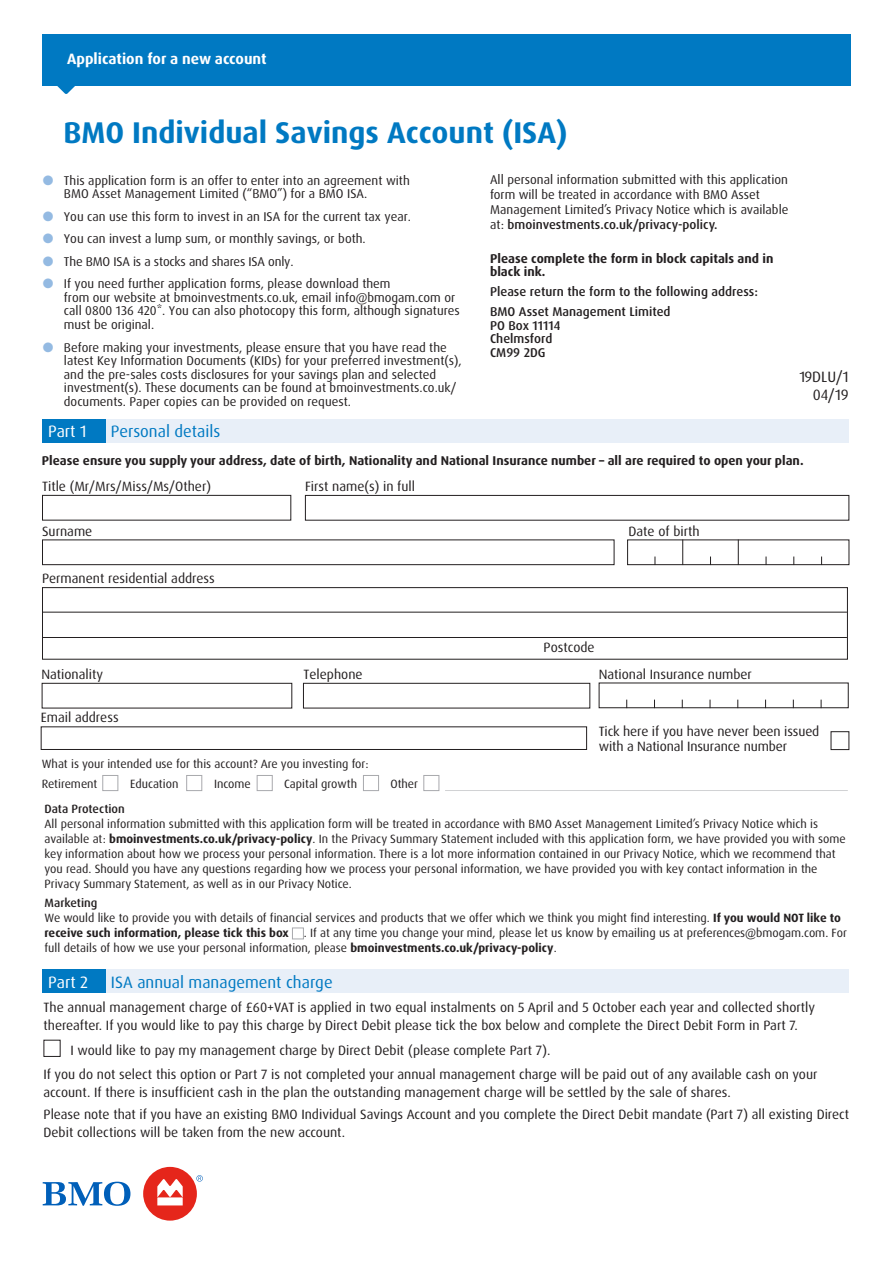
<style>
.page{position:relative;width:893px;height:1263px;background:#fff}
.page>*{position:absolute;margin:0;border:0;box-sizing:border-box;transform-origin:0 0}
.t1{font:700 30px "Dax Pro";color:#0079c2}
.t2{font:16.5px "Dax Pro";color:#0079c2}
.t3{font:16.5px "Dax Pro";color:#fff}
.Header_date{font:700 15px "Dax Pro";color:#fff}
.t4{font:15px "Dax Pro";color:#231f20}
.App_form_body_copy{font:13.5px/18px "Dax Pro";color:#231f20}
.Intro_text{font:12.75px/13.5px "Dax Pro";color:#231f20}
.App_form_sub_section{font:700 12.75px/13.5px "Dax Pro";color:#231f20}
.t5{font:500 12.75px "Dax Pro";color:#231f20}
.App_form_body_copy-2{font:12px/15px "Dax Pro";color:#231f20}
.Text__1mm_space{font:12px "Dax Pro";color:#231f20}
.App_form_body_copy-3{font:500 12px "Dax Pro";color:#231f20}
.s1{color:#94bae2}
.s2{font-weight:500}
.s3{font-weight:700}
</style>
<div class="page">
<div style="left:42px;top:34px;width:809px;height:52px;background:#0079c2"></div>
<svg style="left:57px;top:86px;width:18px;height:8px"></svg>
<div style="left:105px;top:970px;width:744px;height:23px;background:#e8eff8"></div>
<div style="left:42px;top:970px;width:64px;height:23px;background:#0079c2"></div>
<div style="left:105px;top:420px;width:744px;height:23px;background:#e8eff8"></div>
<div style="left:42px;top:420px;width:63px;height:23px;background:#0079c2"></div>
<div style="left:42px;top:495px;width:249px;height:25px;border:1px solid #231f20"></div>
<div style="left:305px;top:495px;width:544px;height:25px;border:1px solid #231f20"></div>
<div style="left:42px;top:539px;width:572px;height:26px;border:1px solid #231f20"></div>
<div style="left:42px;top:587px;width:806px;height:73px;border:1px solid #231f20"></div>
<hr style="left:42px;top:612px;width:805px;height:1px;background:#231f20">
<hr style="left:42px;top:637px;width:805px;height:1px;background:#231f20">
<div style="left:303px;top:683px;width:287px;height:25px;border:1px solid #231f20"></div>
<div style="left:627px;top:539px;width:222px;height:26px;border:1px solid #231f20"></div>
<svg style="left:738px;top:539px;width:1px;height:26px"></svg>
<svg style="left:682px;top:539px;width:1px;height:26px"></svg>
<div style="left:831px;top:731px;width:18px;height:19px;border:1px solid #231f20"></div>
<div style="left:41px;top:726px;width:546px;height:24px;border:1px solid #231f20"></div>
<div style="left:363px;top:775px;width:16px;height:16px;border:1px solid #a8a9ad"></div>
<div style="left:186px;top:775px;width:16px;height:16px;border:1px solid #a8a9ad"></div>
<div style="left:102px;top:775px;width:16px;height:16px;border:1px solid #a8a9ad"></div>
<div style="left:257px;top:775px;width:16px;height:16px;border:1px solid #a8a9ad"></div>
<hr style="left:445px;top:790px;width:403px;height:1px;background:#d1d2d4">
<div style="left:423px;top:775px;width:16px;height:16px;border:1px solid #a8a9ad"></div>
<div style="left:292px;top:928px;width:12px;height:11px;border:1px solid #a8a9ad"></div>
<div style="left:599px;top:683px;width:250px;height:25px;border:1px solid #231f20"></div>
<div style="left:42px;top:683px;width:250px;height:25px;border:1px solid #231f20"></div>
<div style="left:143px;top:1167px;width:54px;height:53px;background:#e5261b;border-radius:50%"></div>
<svg style="left:43px;top:1182px;width:87px;height:24px"></svg>
<svg style="left:196px;top:1175px;width:7px;height:6px"></svg>
<svg style="left:157px;top:1179px;width:26px;height:26px"></svg>
<p class="Header_date" style="left:67px;top:49px;width:201px">Application for a new account</p>
<p class="t1" style="left:63px;top:113px;width:506px">BMO Individual Savings Account (ISA)</p>
<p class="Intro_text" style="left:64px;top:173px;width:347px;text-indent:-21px"><span class="s1">●</span> This application form is an offer to enter into an agreement with<br>BMO Asset Management Limited (“BMO”) for a BMO ISA.</p>
<p class="Intro_text" style="left:43px;top:210px;width:370px"><span class="s1">●</span> You can use this form to invest in an ISA for the current tax year.</p>
<p class="Intro_text" style="left:43px;top:232px;width:325px"><span class="s1">●</span> You can invest a lump sum, or monthly savings, or both.</p>
<p class="Intro_text" style="left:43px;top:255px;width:252px"><span class="s1">●</span> The BMO ISA is a stocks and shares ISA only.</p>
<p class="Intro_text" style="left:64px;top:277px;width:397px;text-indent:-21px"><span class="s1">●</span> If you need further application forms, please download them<br>from our website at bmoinvestments.co.uk, email info@bmogam.com or call 0800 136 420*. You can also photocopy this form, although signatures must be original.</p>
<p class="Intro_text" style="left:64px;top:340px;width:399px;text-indent:-21px"><span class="s1">●</span> Before making your investments, please ensure that you have read the latest Key Information Documents (KIDs) for your preferred investment(s), and the pre-sales costs disclosures for your savings plan and selected investment(s). These documents can be found at bmoinvestments.co.uk/ documents. Paper copies can be provided on request.</p>
<p class="Intro_text" style="left:490px;top:172px;width:300px;line-height:15px">All personal information submitted with this application form will be treated in accordance with BMO Asset Management Limited’s Privacy Notice which is available at: <span class="s2">bmoinvestments.co.uk/privacy-policy.</span></p>
<p class="App_form_sub_section" style="left:490px;top:252px;width:285px">Please complete the form in block capitals and in black ink.</p>
<p class="t5" style="left:490px;top:283px;width:269px">Please return the form to the following address:</p>
<p class="t5" style="left:490px;top:303px;width:182px">BMO Asset Management Limited</p>
<p class="t5" style="left:490px;top:317px;width:72px">PO Box 11114</p>
<p class="t5" style="left:490px;top:330px;width:64px">Chelmsford</p>
<p class="t5" style="left:490px;top:344px;width:57px">CM99 2DG</p>
<p class="t3" style="left:48px;top:421px;width:40px">Part 1</p>
<p class="t2" style="left:111px;top:421px;width:111px">Personal details</p>
<p class="t4" style="left:799px;top:367px;width:51px">19DLU/1</p>
<p class="t4" style="left:813px;top:385px;width:38px">04/19</p>
<p class="App_form_sub_section" style="left:42px;top:454px;width:763px">Please ensure you supply your address, date of birth, Nationality and National Insurance number – all are required to open your plan.</p>
<p class="App_form_body_copy" style="left:42px;top:477px;width:170px">Title (Mr/Mrs/Miss/Ms/Other)</p>
<p class="App_form_body_copy" style="left:305px;top:477px;width:112px">First name(s) in full</p>
<p class="App_form_body_copy" style="left:42px;top:522px;width:52px">Surname</p>
<p class="App_form_body_copy" style="left:42px;top:569px;width:174px">Permanent residential address</p>
<p class="App_form_body_copy" style="left:628px;top:522px;width:73px">Date of birth</p>
<p class="App_form_body_copy" style="left:544px;top:639px;width:53px">Postcode</p>
<p class="App_form_body_copy" style="left:42px;top:665px;width:63px">Nationality</p>
<p class="App_form_body_copy" style="left:41px;top:708px;width:79px">Email address</p>
<p class="Text__1mm_space" style="left:42px;top:756px;width:328px">What is your intended use for this account? Are you investing for:</p>
<p class="Text__1mm_space" style="left:42px;top:776px;width:57px">Retirement</p>
<p class="Text__1mm_space" style="left:130px;top:776px;width:50px">Education</p>
<p class="Text__1mm_space" style="left:214px;top:776px;width:38px">Income</p>
<p class="Text__1mm_space" style="left:284px;top:776px;width:74px">Capital growth</p>
<p class="Text__1mm_space" style="left:390px;top:776px;width:29px">Other</p>
<p class="App_form_body_copy-3" style="left:45px;top:801px;width:82px">Data Protection</p>
<p class="App_form_body_copy-2" style="left:45px;top:816px;width:803px">All personal information submitted with this application form will be treated in accordance with BMO Asset Management Limited’s Privacy Notice which is available at: <span class="s3">bmoinvestments.co.uk/privacy-policy</span>. In the Privacy Summary Statement included with this application form, we have provided you with some key information about how we process your personal information. There is a lot more information contained in our Privacy Notice, which we recommend that you read. Should you have any questions regarding how we process your personal information, we have provided you with key contact information in the Privacy Summary Statement, as well as in our Privacy Notice.</p>
<p class="App_form_body_copy-3" style="left:45px;top:895px;width:54px">Marketing</p>
<p class="App_form_body_copy-2" style="left:45px;top:910px;width:798px">We would like to provide you with details of financial services and products that we offer which we think you might find interesting. <span class="s3">If you would NOT like to receive such information, please tick this box</span></p>
<p class="App_form_body_copy" style="left:304px;top:665px;width:61px">Telephone</p>
<p class="App_form_body_copy" style="left:599px;top:665px;width:155px">National Insurance number</p>
<p class="App_form_body_copy" style="left:599px;top:724px;width:222px;line-height:15px">Tick here if you have never been issued with a National Insurance number</p>
<p class="App_form_body_copy-2" style="left:45px;top:925px;width:804px;text-indent:259px">. If at any time you change your mind, please let us know by emailing us at preferences@bmogam.com. For full details of how we use your personal information, please <span class="s3">bmoinvestments.co.uk/privacy-policy</span>.</p>
<p class="t3" style="left:48px;top:971px;width:42px">Part 2</p>
<p class="t2" style="left:111px;top:971px;width:223px">ISA annual management charge</p>
<p class="App_form_body_copy" style="left:44px;top:998px;width:773px">The annual management charge of £60+VAT is applied in two equal instalments on 5 April and 5 October each year and collected shortly thereafter. If you would like to pay this charge by Direct Debit please tick the box below and complete the Direct Debit Form in Part 7.</p>
<p class="App_form_body_copy" style="left:71px;top:1041px;width:482px">I would like to pay my management charge by Direct Debit (please complete Part 7).</p>
<p class="App_form_body_copy" style="left:44px;top:1065px;width:775px">If you do not select this option or Part 7 is not completed your annual management charge will be paid out of any available cash on your account. If there is insufficient cash in the plan the outstanding management charge will be settled by the sale of shares.</p>
<p class="App_form_body_copy" style="left:44px;top:1105px;width:807px">Please note that if you have an existing BMO Individual Savings Account and you complete the Direct Debit mandate (Part 7) all existing Direct<br>Debit collections will be taken from the new account.</p>
</div>
